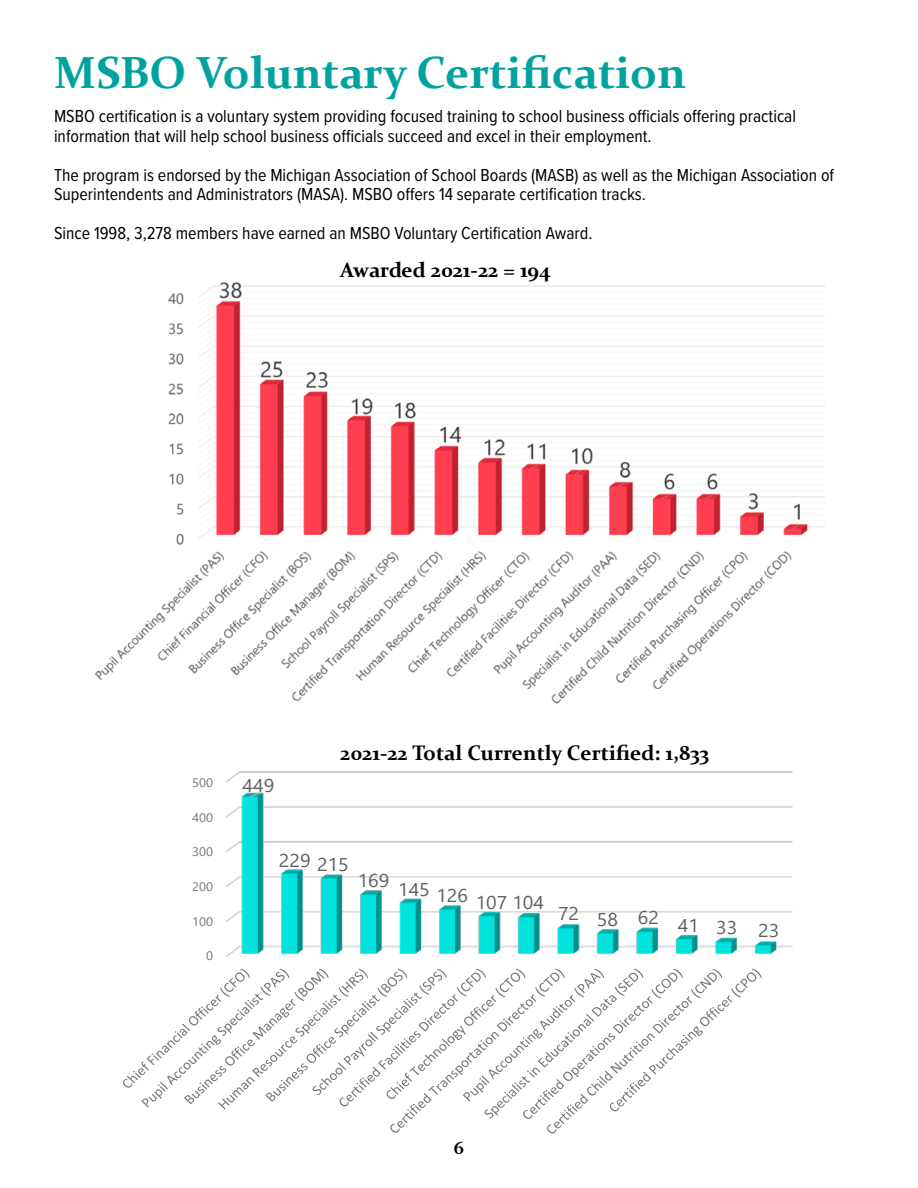
<style>
.page{position:relative;width:918px;height:1188px;background:#fff}
.page>*{position:absolute;margin:0;border:0;box-sizing:border-box;transform-origin:0 0}
.t1{font:700 45px "Constantia";color:#00a2a0}
.t2{font:700 21px "Constantia";color:#000}
.t3{font:18.45px "Segoe UI";color:#5f6160;scale:1.06 1}
.t4{font:18px/19.5px "Proxima Nova Cond";color:#000}
.t5{font:700 18px "Constantia";color:#000}
.t6{font:12.3px "Segoe UI";color:#767777;scale:1.06 1}
</style>
<div class="page">
<svg style="left:123px;top:771px;width:670px;height:363px"></svg>
<img style="left:95px;top:282px;width:730px;height:422px">
<h1 class="t1" style="left:54px;top:41px;width:634px">MSBO Voluntary Certification</h1>
<p class="t4" style="left:54px;top:106px;width:744px">MSBO certification is a voluntary system providing focused training to school business officials offering practical information that will help school business officials succeed and excel in their employment.</p>
<p class="t4" style="left:54px;top:164px;width:782px">The program is endorsed by the Michigan Association of School Boards (MASB) as well as the Michigan Association of<br>Superintendents and Administrators (MASA). MSBO offers 14 separate certification tracks.</p>
<p class="t4" style="left:54px;top:223px;width:540px">Since 1998, 3,278 members have earned an MSBO Voluntary Certification Award.</p>
<p class="t2" style="left:340px;top:256px;width:211px">Awarded 2021-22 = 194</p>
<p class="t6" style="left:192px;top:771px;width:21px">500</p>
<p class="t3" style="left:243px;top:768px;width:31px">449</p>
<p class="t6" style="left:192px;top:806px;width:21px">400</p>
<p class="t2" style="left:340px;top:739px;width:370px">2021-22 Total Currently Certified: 1,833</p>
<p class="t6" style="left:192px;top:840px;width:21px">300</p>
<p class="t6" style="left:192px;top:875px;width:21px">200</p>
<p class="t6" style="left:192px;top:910px;width:21px">100</p>
<p class="t6" style="left:206px;top:944px;width:8px">0</p>
<p class="t3" style="left:279px;top:845px;width:67px">229 215</p>
<p class="t3" style="left:358px;top:878px;width:177px">169 145 126 107 104</p>
<p class="t3" style="left:558px;top:905px;width:210px">72 58 62 41 33 23</p>
<p class="t5" style="left:454px;top:1136px;width:11px">6</p>
</div>
